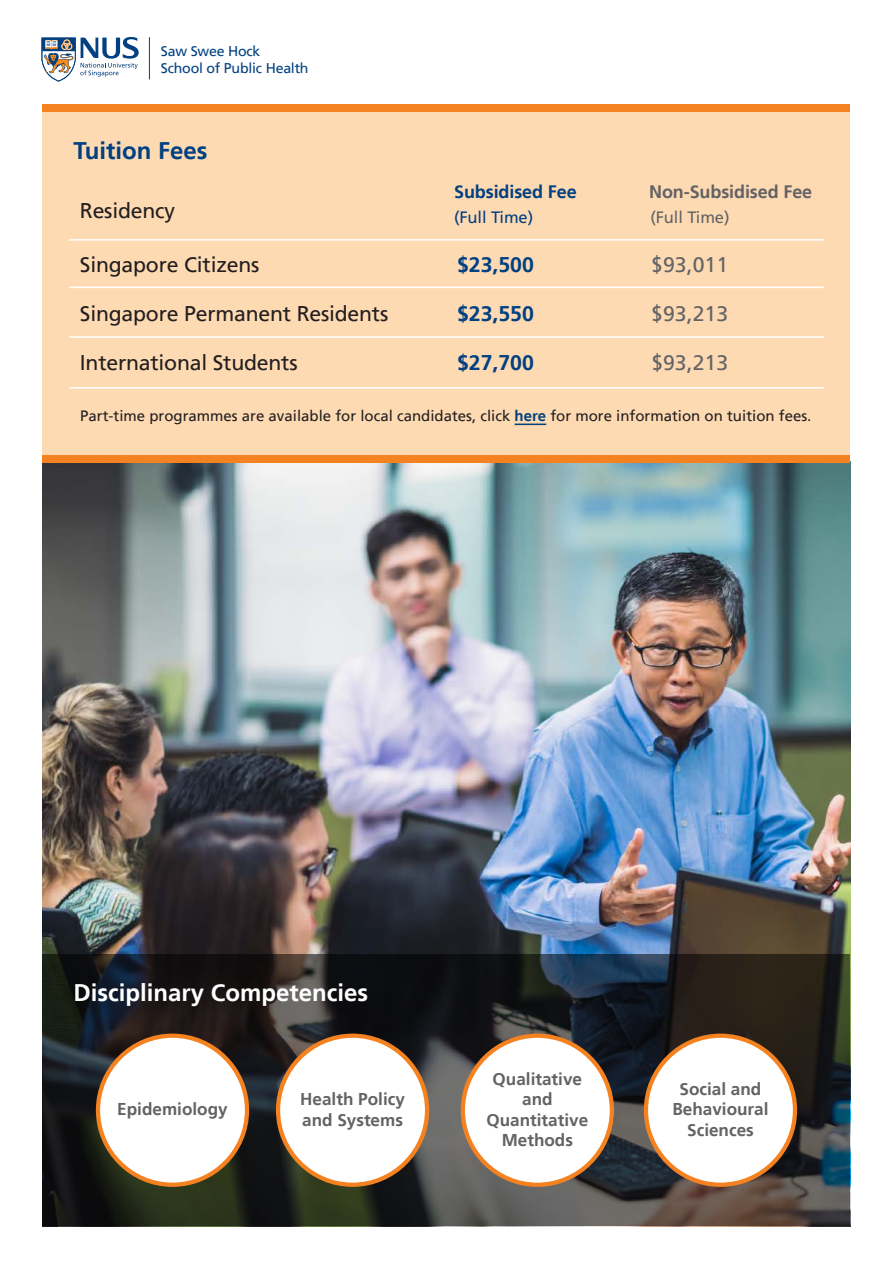
<style>
.page{position:relative;width:893px;height:1263px;background:#fff}
.page>*{position:absolute;margin:0;border:0;box-sizing:border-box;transform-origin:0 0}
.t1{font:700 24px "Frutiger LT";color:#fff}
.t2{font:700 24px "Frutiger LT";color:#014081}
.t3{font:21.3px "Frutiger LT";letter-spacing:-.01em;color:#231f20}
.t4{font:700 21.3px "Frutiger LT";color:#014081}
.t5{font:21.3px "Frutiger LT";color:#636366}
.t6{font:700 18px "Frutiger LT";letter-spacing:-.005em;color:#636366}
.t7{font:700 18px "Frutiger LT";letter-spacing:-.005em;color:#014081}
.t8{font:700 17.1px/20.5px "Frutiger LT";color:#636366;text-align:center}
.t9{font:16.5px "Frutiger LT Std";letter-spacing:-.005em;color:#014081}
.t10{font:16.5px "Frutiger LT Std";letter-spacing:-.005em;color:#636366}
.t11{font:15px "Frutiger LT";color:#231f20}
.t12{font:14.1px/17px "Frutiger LT";letter-spacing:-.015em;color:#014081}
.s1{font-weight:700;color:#014081}
</style>
<div class="page">
<img style="left:43px;top:462px;width:807px;height:765px">
<svg style="left:41px;top:37px;width:98px;height:45px"></svg>
<hr style="left:149px;top:37px;width:1px;height:42px;background:#014081">
<div style="left:42px;top:109px;width:808px;height:348px;background:#fedab3"></div>
<hr style="left:69px;top:287px;width:755px;height:1px;background:#fff">
<hr style="left:69px;top:239px;width:755px;height:2px;background:#fff">
<hr style="left:69px;top:336px;width:755px;height:2px;background:#fff">
<hr style="left:69px;top:387px;width:755px;height:2px;background:#fff">
<svg style="left:43px;top:954px;width:807px;height:272px;background:#2b2b29"></svg>
<div style="left:98px;top:1036px;width:149px;height:149px;background:#fff;border-radius:75px"></div>
<div style="left:96px;top:1033px;width:153px;height:154px;border:4px solid #f58220;border-radius:75px"></div>
<div style="left:278px;top:1036px;width:149px;height:149px;background:#fff;border-radius:75px"></div>
<div style="left:276px;top:1033px;width:153px;height:154px;border:4px solid #f58220;border-radius:75px"></div>
<div style="left:463px;top:1036px;width:149px;height:149px;background:#fff;border-radius:75px"></div>
<div style="left:461px;top:1033px;width:153px;height:154px;border:4px solid #f58220;border-radius:75px"></div>
<div style="left:646px;top:1036px;width:149px;height:149px;background:#fff;border-radius:75px"></div>
<div style="left:644px;top:1033px;width:153px;height:154px;border:4px solid #f58220;border-radius:75px"></div>
<div style="left:43px;top:455px;width:807px;height:7px;background:#f58220"></div>
<div style="left:43px;top:104px;width:807px;height:8px;background:#f58220"></div>
<hr style="left:515px;top:424px;width:31px;height:1px;background:#014081">
<p class="t12" style="left:161px;top:42px;width:149px">Saw Swee Hock<br>School of Public Health</p>
<h1 class="t2" style="left:74px;top:137px;width:135px">Tuition Fees</h1>
<p class="t3" style="left:80px;top:198px;width:97px">Residency</p>
<p class="t7" style="left:454px;top:182px;width:124px">Subsidised Fee</p>
<p class="t6" style="left:649px;top:182px;width:165px">Non-Subsidised Fee</p>
<p class="t9" style="left:454px;top:207px;width:81px">(Full Time)</p>
<p class="t10" style="left:650px;top:207px;width:81px">(Full Time)</p>
<p class="t3" style="left:80px;top:252px;width:181px">Singapore Citizens</p>
<p class="t4" style="left:457px;top:252px;width:78px">$23,500</p>
<p class="t5" style="left:651px;top:252px;width:78px">$93,011</p>
<p class="t3" style="left:80px;top:301px;width:310px">Singapore Permanent Residents</p>
<p class="t4" style="left:457px;top:301px;width:78px">$23,550</p>
<p class="t5" style="left:651px;top:301px;width:78px">$93,213</p>
<p class="t3" style="left:80px;top:350px;width:219px">International Students</p>
<p class="t4" style="left:457px;top:350px;width:78px">$27,700</p>
<p class="t5" style="left:651px;top:350px;width:78px">$93,213</p>
<p class="t11" style="left:80px;top:407px;width:733px">Part-time programmes are available for local candidates, click <span class="s1">here</span> for more information on tuition fees.</p>
<h1 class="t1" style="left:74px;top:978px;width:296px">Disciplinary Competencies</h1>
<p class="t8" style="left:117px;top:1099px;width:112px">Epidemiology</p>
<p class="t8" style="left:300px;top:1089px;width:106px;text-align:left">Health Policy and Systems</p>
<p class="t8" style="left:486px;top:1068px;width:103px">Qualitative and<br>Quantitative<br>Methods</p>
<p class="t8" style="left:672px;top:1079px;width:98px">Social and<br>Behavioural<br>Sciences</p>
</div>
